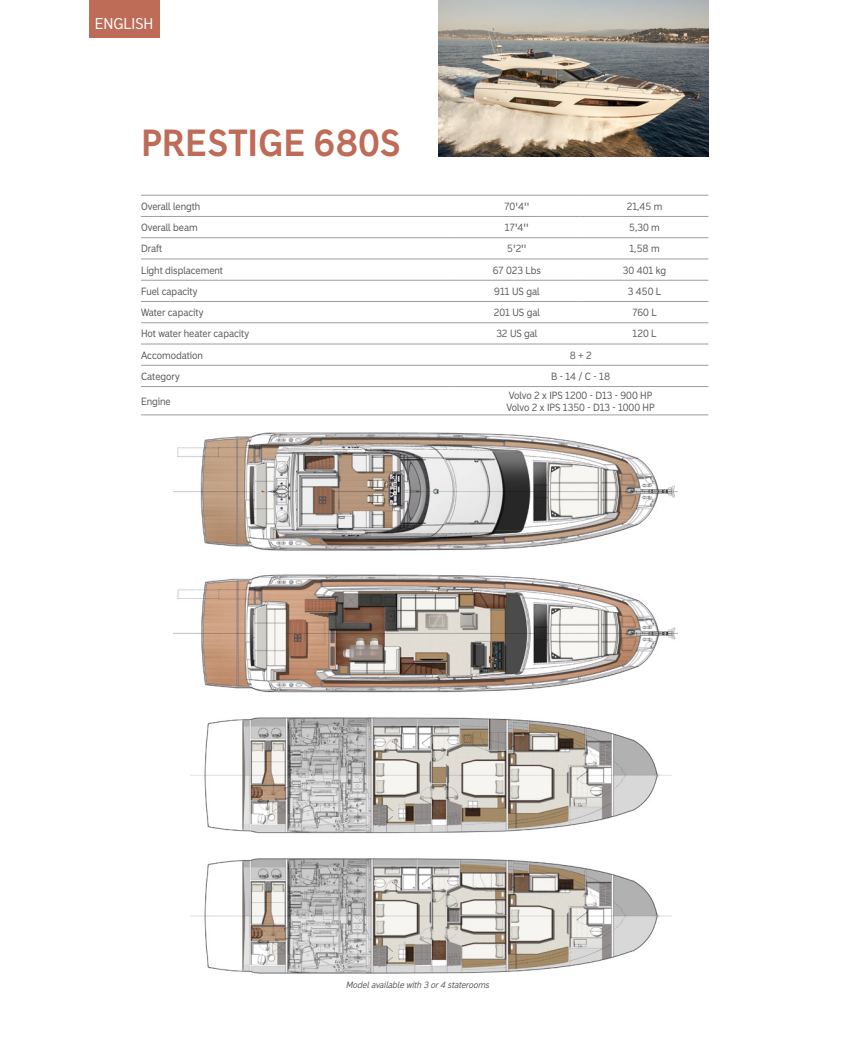
<style>
.page{position:relative;width:851px;height:1063px;background:#fff}
.page>*{position:absolute;margin:0;border:0;box-sizing:border-box;transform-origin:0 0}
.t1{font:800 36px "Madras";color:#be6b58}
.t2{font:15px "Madras";color:#fff}
.t3{font:10px/12px "Madras";color:#59595d}
.t4{font:italic 8.75px "Madras";color:#59595d}
</style>
<div class="page">
<img style="left:190px;top:858px;width:481px;height:116px">
<img style="left:190px;top:717px;width:481px;height:117px">
<img style="left:174px;top:574px;width:503px;height:119px">
<img style="left:174px;top:432px;width:503px;height:119px">
<hr style="left:141px;top:195px;width:312px;height:1px;background:#9d9d9c">
<hr style="left:453px;top:195px;width:127px;height:1px;background:#9d9d9c">
<hr style="left:580px;top:195px;width:128px;height:1px;background:#9d9d9c">
<hr style="left:141px;top:216px;width:312px;height:1px;background:#9d9d9c">
<hr style="left:453px;top:216px;width:127px;height:1px;background:#9d9d9c">
<hr style="left:580px;top:216px;width:128px;height:1px;background:#9d9d9c">
<hr style="left:141px;top:237px;width:312px;height:1px;background:#9d9d9c">
<hr style="left:453px;top:237px;width:127px;height:1px;background:#9d9d9c">
<hr style="left:580px;top:237px;width:128px;height:1px;background:#9d9d9c">
<hr style="left:141px;top:259px;width:312px;height:1px;background:#9d9d9c">
<hr style="left:453px;top:259px;width:127px;height:1px;background:#9d9d9c">
<hr style="left:580px;top:259px;width:128px;height:1px;background:#9d9d9c">
<hr style="left:141px;top:280px;width:312px;height:1px;background:#9d9d9c">
<hr style="left:453px;top:280px;width:127px;height:1px;background:#9d9d9c">
<hr style="left:580px;top:280px;width:128px;height:1px;background:#9d9d9c">
<hr style="left:141px;top:301px;width:312px;height:1px;background:#9d9d9c">
<hr style="left:453px;top:301px;width:127px;height:1px;background:#9d9d9c">
<hr style="left:580px;top:301px;width:128px;height:1px;background:#9d9d9c">
<hr style="left:141px;top:322px;width:312px;height:1px;background:#9d9d9c">
<hr style="left:453px;top:322px;width:127px;height:1px;background:#9d9d9c">
<hr style="left:580px;top:322px;width:128px;height:1px;background:#9d9d9c">
<hr style="left:141px;top:344px;width:312px;height:1px;background:#9d9d9c">
<hr style="left:453px;top:344px;width:127px;height:1px;background:#9d9d9c">
<hr style="left:580px;top:344px;width:128px;height:1px;background:#9d9d9c">
<hr style="left:141px;top:365px;width:312px;height:1px;background:#9d9d9c">
<hr style="left:453px;top:365px;width:127px;height:1px;background:#9d9d9c">
<hr style="left:580px;top:365px;width:128px;height:1px;background:#9d9d9c">
<hr style="left:141px;top:386px;width:312px;height:1px;background:#9d9d9c">
<hr style="left:453px;top:386px;width:127px;height:1px;background:#9d9d9c">
<hr style="left:580px;top:386px;width:128px;height:1px;background:#9d9d9c">
<hr style="left:141px;top:415px;width:312px;height:1px;background:#9d9d9c">
<hr style="left:453px;top:415px;width:127px;height:1px;background:#9d9d9c">
<hr style="left:580px;top:415px;width:128px;height:1px;background:#9d9d9c">
<img style="left:439px;top:0;width:269px;height:157px">
<div style="left:89px;top:0;width:70px;height:37px;background:#be6b58"></div>
<h2 class="t2" style="left:95px;top:15px;width:60px">ENGLISH</h2>
<h1 class="t1" style="left:141px;top:120px;width:261px">PRESTIGE 680S</h1>
<p class="t3" style="left:141px;top:200px;width:61px">Overall length</p>
<p class="t3" style="left:504px;top:200px;width:26px">70'4''</p>
<p class="t3" style="left:626px;top:200px;width:37px">21,45 m</p>
<p class="t3" style="left:141px;top:221px;width:58px">Overall beam</p>
<p class="t3" style="left:505px;top:221px;width:25px">17'4''</p>
<p class="t3" style="left:629px;top:221px;width:32px">5,30 m</p>
<p class="t3" style="left:141px;top:243px;width:22px">Draft</p>
<p class="t3" style="left:507px;top:243px;width:21px">5'2''</p>
<p class="t3" style="left:629px;top:243px;width:32px">1,58 m</p>
<p class="t3" style="left:141px;top:264px;width:83px">Light displacement</p>
<p class="t3" style="left:492px;top:264px;width:50px">67 023 Lbs</p>
<p class="t3" style="left:623px;top:264px;width:45px">30 401 kg</p>
<p class="t3" style="left:141px;top:285px;width:58px">Fuel capacity</p>
<p class="t3" style="left:494px;top:285px;width:47px">911 US gal</p>
<p class="t3" style="left:627px;top:285px;width:35px">3 450 L</p>
<p class="t3" style="left:141px;top:306px;width:64px">Water capacity</p>
<p class="t3" style="left:494px;top:306px;width:47px">201 US gal</p>
<p class="t3" style="left:632px;top:306px;width:26px">760 L</p>
<p class="t3" style="left:141px;top:328px;width:110px">Hot water heater capacity</p>
<p class="t3" style="left:496px;top:328px;width:42px">32 US gal</p>
<p class="t3" style="left:632px;top:328px;width:25px">120 L</p>
<p class="t3" style="left:141px;top:349px;width:63px">Accomodation</p>
<p class="t3" style="left:569px;top:349px;width:24px">8 + 2</p>
<p class="t3" style="left:141px;top:370px;width:40px">Category</p>
<p class="t3" style="left:551px;top:370px;width:60px">B - 14 / C - 18</p>
<p class="t3" style="left:141px;top:395px;width:31px">Engine</p>
<p class="t3" style="left:506px;top:389px;width:150px">Volvo 2 x IPS 1200 - D13 - 900 HP<br>Volvo 2 x IPS 1350 - D13 - 1000 HP</p>
<p class="t4" style="left:346px;top:980px;width:145px">Model available with 3 or 4 staterooms</p>
</div>
